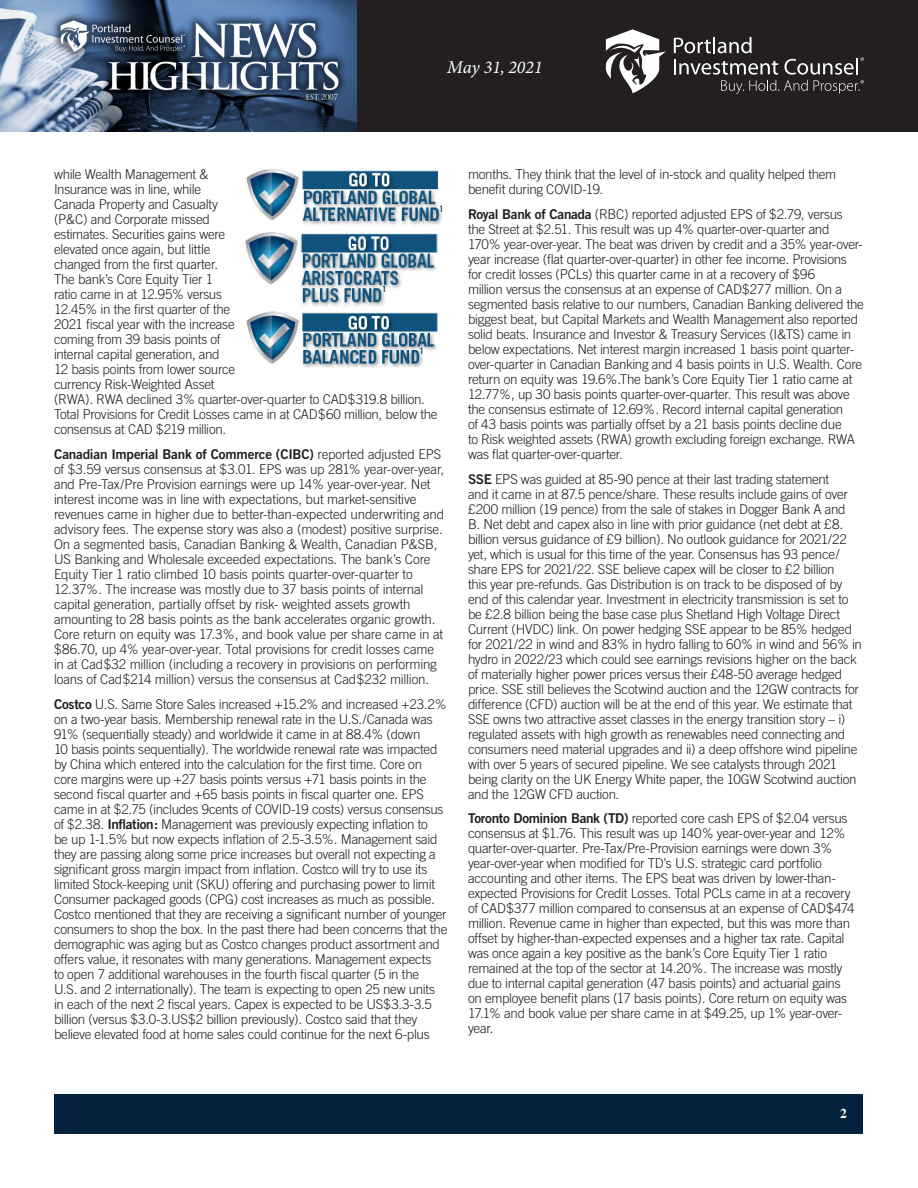
<style>
.page{position:relative;width:918px;height:1188px;background:#fff}
.page>*{position:absolute;margin:0;border:0;box-sizing:border-box;transform-origin:0 0}
.t1{font:italic 18px "Minion Variable Concept";color:#fff}
.Article_-_Body{font:300 13.5px/15px "Trade Gothic";letter-spacing:-.02em;color:#231f20}
.t2{font:700 13.5px "Times";color:#fff}
.t3{font:8.7px "Trade Gothic Bold Cond Twenty";color:#003e69}
.s1{font-family:"Trade Gothic Bold Two";font-weight:400}
</style>
<div class="page">
<div style="left:356px;top:0;width:562px;height:132px;background:#231f20"></div>
<img style="left:0;top:0;width:356px;height:132px">
<svg style="left:674px;top:37px;width:190px;height:57px"></svg>
<svg style="left:606px;top:29px;width:60px;height:64px"></svg>
<div style="left:55px;top:1094px;width:808px;height:39px;background:#04213e"></div>
<img style="left:246px;top:169px;width:196px;height:56px">
<img style="left:245px;top:232px;width:193px;height:75px">
<img style="left:246px;top:311px;width:192px;height:57px">
<h1 class="t1" style="left:447px;top:55px;width:97px">May 31, 2021</h1>
<p class="Article_-_Body" style="left:54px;top:167px;width:385px">while Wealth Management &amp;<br>Insurance was in line, while<br>Canada Property and Casualty<br>(P&amp;C) and Corporate missed<br>estimates. Securities gains were<br>elevated once again, but little<br>changed from the first quarter.<br>The bank’s Core Equity Tier 1<br>ratio came in at 12.95% versus<br>12.45% in the first quarter of the<br>2021 fiscal year with the increase<br>coming from 39 basis points of<br>internal capital generation, and<br>12 basis points from lower source<br>currency Risk-Weighted Asset<br>(RWA). RWA declined 3% quarter-over-quarter to CAD$319.8 billion.<br>Total Provisions for Credit Losses came in at CAD$60 million, below the consensus at CAD $219 million.</p>
<p class="Article_-_Body" style="left:54px;top:446px;width:392px"><span class="s1">Canadian Imperial Bank of Commerce (CIBC)</span> reported adjusted EPS of $3.59 versus consensus at $3.01. EPS was up 281% year-over-year, and Pre-Tax/Pre Provision earnings were up 14% year-over-year. Net interest income was in line with expectations, but market-sensitive revenues came in higher due to better-than-expected underwriting and advisory fees. The expense story was also a (modest) positive surprise.<br>On a segmented basis, Canadian Banking &amp; Wealth, Canadian P&amp;SB, US Banking and Wholesale exceeded expectations. The bank’s Core Equity Tier 1 ratio climbed 10 basis points quarter-over-quarter to 12.37%. The increase was mostly due to 37 basis points of internal capital generation, partially offset by risk- weighted assets growth amounting to 28 basis points as the bank accelerates organic growth.<br>Core return on equity was 17.3%, and book value per share came in at $86.70, up 4% year-over-year. Total provisions for credit losses came in at Cad$32 million (including a recovery in provisions on performing loans of Cad$214 million) versus the consensus at Cad$232 million.</p>
<p class="Article_-_Body" style="left:54px;top:696px;width:395px"><span class="s1">Costco</span> U.S. Same Store Sales increased +15.2% and increased +23.2% on a two-year basis. Membership renewal rate in the U.S./Canada was 91% (sequentially steady) and worldwide it came in at 88.4% (down<br>10 basis points sequentially). The worldwide renewal rate was impacted by China which entered into the calculation for the first time. Core on core margins were up +27 basis points versus +71 basis points in the second fiscal quarter and +65 basis points in fiscal quarter one. EPS came in at $2.75 (includes 9cents of COVID-19 costs) versus consensus of $2.38. <span class="s1">Inflation:</span> Management was previously expecting inflation to<br>be up 1-1.5% but now expects inflation of 2.5-3.5%. Management said they are passing along some price increases but overall not expecting a significant gross margin impact from inflation. Costco will try to use its limited Stock-keeping unit (SKU) offering and purchasing power to limit Consumer packaged goods (CPG) cost increases as much as possible.<br>Costco mentioned that they are receiving a significant number of younger consumers to shop the box. In the past there had been concerns that the demographic was aging but as Costco changes product assortment and offers value, it resonates with many generations. Management expects<br>to open 7 additional warehouses in the fourth fiscal quarter (5 in the<br>U.S. and 2 internationally). The team is expecting to open 25 new units in each of the next 2 fiscal years. Capex is expected to be US$3.3-3.5 billion (versus $3.0-3.US$2 billion previously). Costco said that they believe elevated food at home sales could continue for the next 6-plus</p>
<p class="t3" style="left:440px;top:203px;width:5px">1</p>
<p class="t3" style="left:382px;top:284px;width:5px">1</p>
<p class="t3" style="left:420px;top:345px;width:5px">1</p>
<p class="Article_-_Body" style="left:468px;top:167px;width:370px">months. They think that the level of in-stock and quality helped them benefit during COVID-19.</p>
<p class="Article_-_Body" style="left:468px;top:206px;width:397px"><span class="s1">Royal Bank of Canada</span> (RBC) reported adjusted EPS of $2.79, versus<br>the Street at $2.51. This result was up 4% quarter-over-quarter and 170% year-over-year. The beat was driven by credit and a 35% year-over&shy;year increase (flat quarter-over-quarter) in other fee income. Provisions for credit losses (PCLs) this quarter came in at a recovery of $96<br>million versus the consensus at an expense of CAD$277 million. On a segmented basis relative to our numbers, Canadian Banking delivered the biggest beat, but Capital Markets and Wealth Management also reported solid beats. Insurance and Investor &amp; Treasury Services (I&amp;TS) came in below expectations. Net interest margin increased 1 basis point quarter&shy;over-quarter in Canadian Banking and 4 basis points in U.S. Wealth. Core return on equity was 19.6%.The bank’s Core Equity Tier 1 ratio came at 12.77%, up 30 basis points quarter-over-quarter. This result was above the consensus estimate of 12.69%. Record internal capital generation<br>of 43 basis points was partially offset by a 21 basis points decline due<br>to Risk weighted assets (RWA) growth excluding foreign exchange. RWA was flat quarter-over-quarter.</p>
<p class="Article_-_Body" style="left:468px;top:471px;width:396px"><span class="s1">SSE</span> EPS was guided at 85-90 pence at their last trading statement<br>and it came in at 87.5 pence/share. These results include gains of over £200 million (19 pence) from the sale of stakes in Dogger Bank A and<br>B. Net debt and capex also in line with prior guidance (net debt at £8. billion versus guidance of £9 billion). No outlook guidance for 2021/22 yet, which is usual for this time of the year. Consensus has 93 pence/ share EPS for 2021/22. SSE believe capex will be closer to £2 billion<br>this year pre-refunds. Gas Distribution is on track to be disposed of by end of this calendar year. Investment in electricity transmission is set to be £2.8 billion being the base case plus Shetland High Voltage Direct Current (HVDC) link. On power hedging SSE appear to be 85% hedged for 2021/22 in wind and 83% in hydro falling to 60% in wind and 56% in hydro in 2022/23 which could see earnings revisions higher on the back of materially higher power prices versus their £48-50 average hedged price. SSE still believes the Scotwind auction and the 12GW contracts for difference (CFD) auction will be at the end of this year. We estimate that SSE owns two attractive asset classes in the energy transition story – i) regulated assets with high growth as renewables need connecting and consumers need material upgrades and ii) a deep offshore wind pipeline with over 5 years of secured pipeline. We see catalysts through 2021 being clarity on the UK Energy White paper, the 10GW Scotwind auction and the 12GW CFD auction.</p>
<p class="Article_-_Body" style="left:468px;top:811px;width:388px"><span class="s1">Toronto Dominion Bank (TD)</span> reported core cash EPS of $2.04 versus consensus at $1.76. This result was up 140% year-over-year and 12% quarter-over-quarter. Pre-Tax/Pre-Provision earnings were down 3% year-over-year when modified for TD’s U.S. strategic card portfolio accounting and other items. The EPS beat was driven by lower-than&shy;expected Provisions for Credit Losses. Total PCLs came in at a recovery of CAD$377 million compared to consensus at an expense of CAD$474 million. Revenue came in higher than expected, but this was more than offset by higher-than-expected expenses and a higher tax rate. Capital was once again a key positive as the bank’s Core Equity Tier 1 ratio remained at the top of the sector at 14.20%. The increase was mostly due to internal capital generation (47 basis points) and actuarial gains on employee benefit plans (17 basis points). Core return on equity was 17.1% and book value per share came in at $49.25, up 1% year-over&shy;year.</p>
<p class="t2" style="left:840px;top:1100px;width:8px">2</p>
</div>
